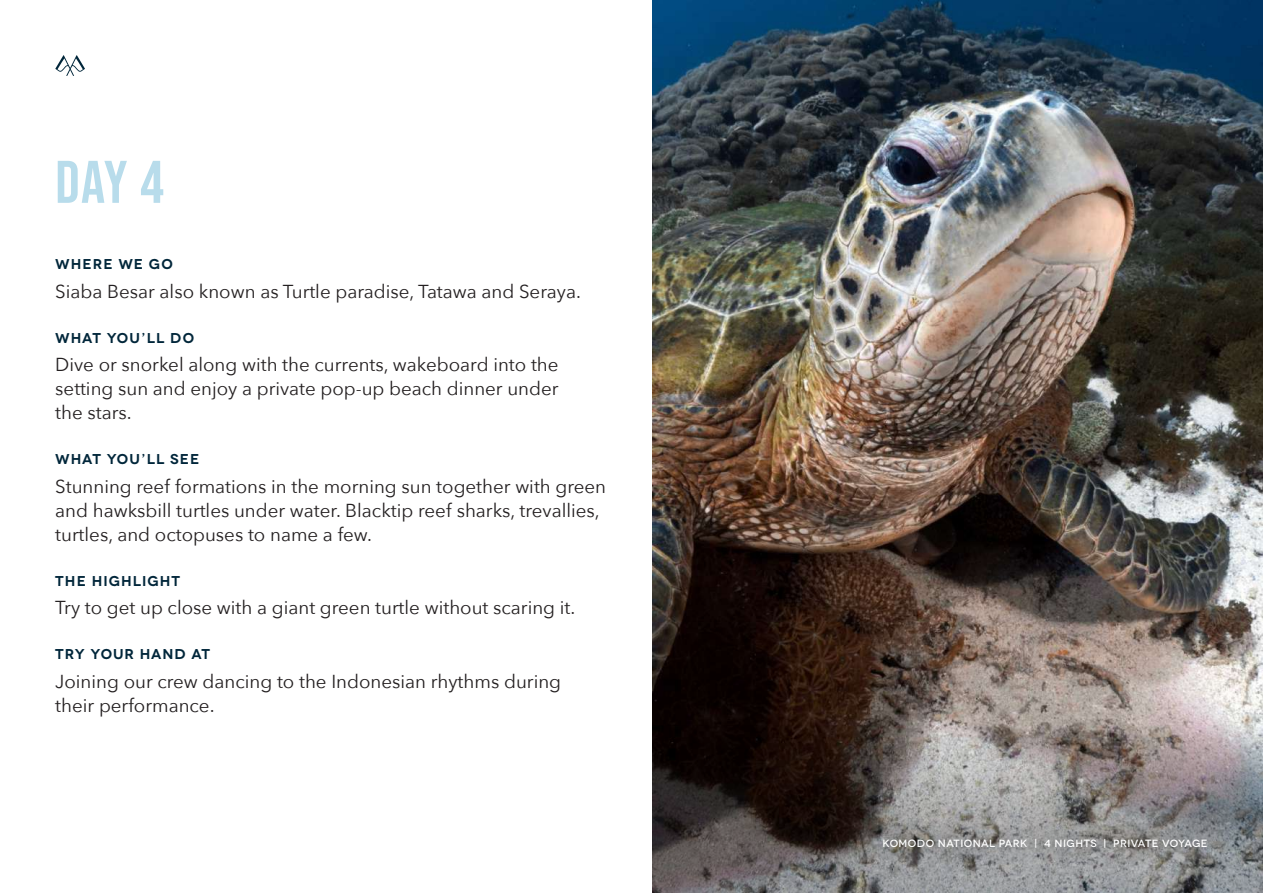
<style>
.page{position:relative;width:1263px;height:893px;background:#fff}
.page>*{position:absolute;margin:0;border:0;box-sizing:border-box;transform-origin:0 0}
.t1{font:60px "Bebas Neue";color:#b8dceb}
.t2{font:18.75px/24px "Avenir Next";color:#231f20}
.t3{font:600 14.25px "Novecentowide";letter-spacing:.075em;color:#00263a}
.t4{font:500 10.5px "Novecentowide";letter-spacing:.04em;color:#fff}
</style>
<div class="page">
<img style="left:653px;top:0;width:610px;height:473px">
<img style="left:653px;top:473px;width:610px;height:420px">
<svg style="left:55px;top:55px;width:30px;height:21px"></svg>
<svg style="left:865px;top:821px;width:358px;height:44px;background:#898989"></svg>
<h1 class="t1" style="left:55px;top:148px;width:110px">DAY 4</h1>
<p class="t3" style="left:55px;top:256px;width:119px">WHERE WE GO</p>
<p class="t2" style="left:55px;top:278px;width:527px">Siaba Besar also known as Turtle paradise, Tatawa and Seraya.</p>
<p class="t3" style="left:55px;top:329px;width:140px">WHAT YOU’LL DO</p>
<p class="t2" style="left:55px;top:352px;width:505px;text-align:justify">Dive or snorkel along with the currents, wakeboard into the setting sun and enjoy a private pop-up beach dinner under the stars.</p>
<p class="t3" style="left:55px;top:451px;width:146px">WHAT YOU’LL SEE</p>
<p class="t2" style="left:55px;top:473px;width:552px">Stunning reef formations in the morning sun together with green and hawksbill turtles under water. Blacktip reef sharks, trevallies, turtles, and octopuses to name a few.</p>
<p class="t3" style="left:55px;top:572px;width:126px">THE HIGHLIGHT</p>
<p class="t2" style="left:55px;top:595px;width:522px">Try to get up close with a giant green turtle without scaring it.</p>
<p class="t3" style="left:55px;top:646px;width:156px">TRY YOUR HAND AT</p>
<p class="t2" style="left:55px;top:668px;width:507px">Joining our crew dancing to the Indonesian rhythms during their performance.</p>
<p class="t4" style="left:882px;top:837px;width:327px">KOMODO NATIONAL PARK | 4 NIGHTS | PRIVATE VOYAGE</p>
</div>
